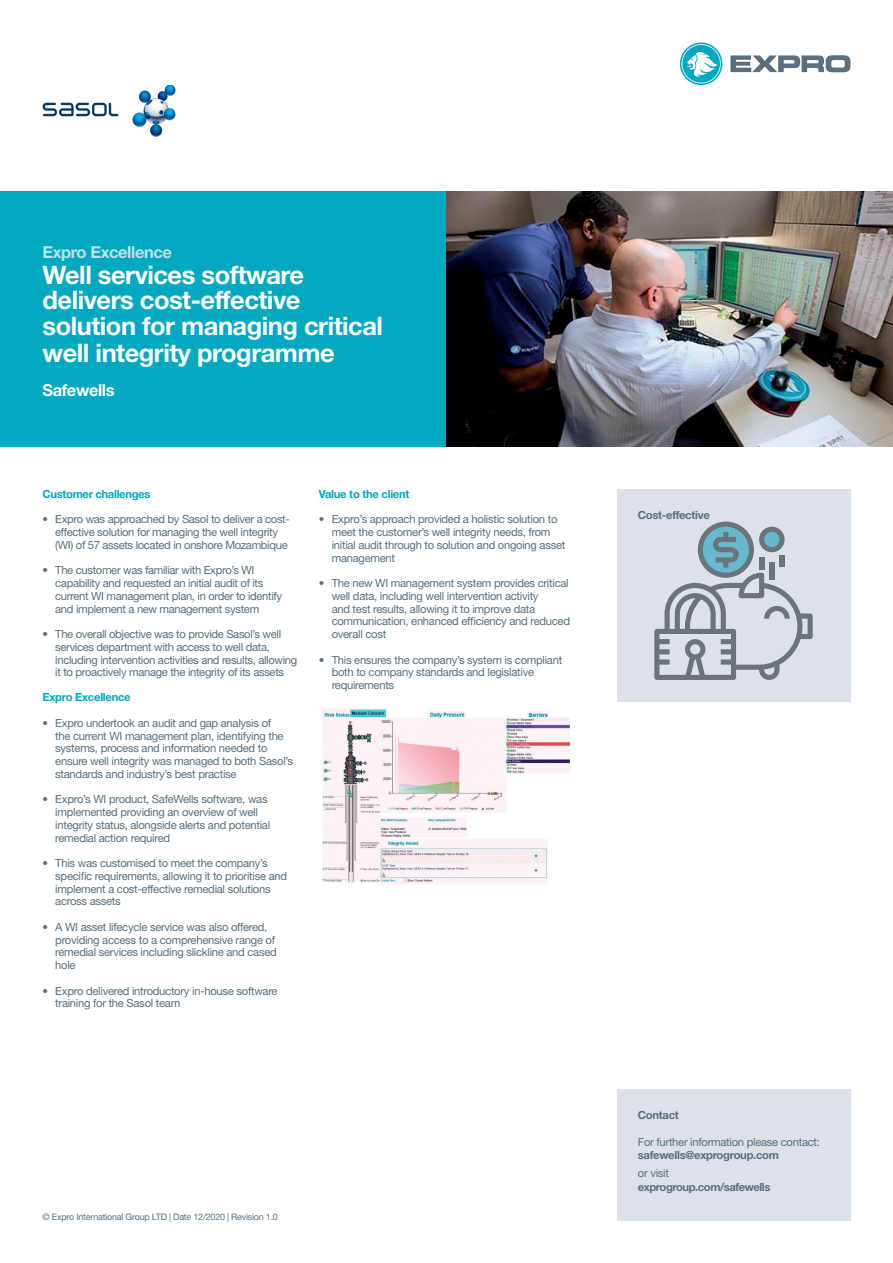
<style>
.page{position:relative;width:893px;height:1263px;background:#fff}
.page>*{position:absolute;margin:0;border:0;box-sizing:border-box;transform-origin:0 0}
.t1{font:700 25.5px/26px "Helvetica Neue";letter-spacing:-.02em;color:#fff}
.t2{font:700 16.5px "Helvetica Neue";letter-spacing:-.025em;color:#bae3eb}
.t3{font:700 16.5px "Helvetica Neue";letter-spacing:-.025em;color:#fff}
.t4{font:11.25px/12.8px "Helvetica Neue";letter-spacing:-.025em;color:#596e7e}
.t5{font:700 11.25px "Helvetica Neue";letter-spacing:-.025em;color:#596e7e}
.t6{font:700 11.25px "Helvetica Neue";letter-spacing:-.025em;color:#00a9bf}
.t7{font:9px "Helvetica Neue";letter-spacing:-.025em;color:#596e7e}
</style>
<div class="page">
<svg style="left:730px;top:55px;width:120px;height:17px"></svg>
<svg style="left:680px;top:43px;width:42px;height:42px"></svg>
<div style="left:0;top:191px;width:446px;height:255px;background:#00a9bf"></div>
<div style="left:617px;top:1089px;width:233px;height:131px;background:#dce2e7"></div>
<img style="left:446px;top:191px;width:447px;height:255px">
<img style="left:322px;top:708px;width:249px;height:176px">
<div style="left:617px;top:489px;width:233px;height:212px;background:#dce2e7"></div>
<svg style="left:654px;top:522px;width:159px;height:158px"></svg>
<div style="left:759px;top:557px;width:5px;height:12px;background:#6a757b"></div>
<div style="left:769px;top:562px;width:5px;height:18px;background:#6a757b"></div>
<div style="left:779px;top:555px;width:6px;height:11px;background:#6a757b"></div>
<img style="left:42px;top:85px;width:134px;height:51px">
<p class="t2" style="left:43px;top:242px;width:131px">Expro Excellence</p>
<p class="t1" style="left:43px;top:261px;width:342px">Well services software delivers cost-effective solution for managing critical well integrity programme</p>
<p class="t3" style="left:43px;top:380px;width:74px">Safewells</p>
<p class="t6" style="left:43px;top:487px;width:109px">Customer challenges</p>
<p class="t4" style="left:55px;top:513px;width:236px;text-indent:-13px">• Expro was approached by Sasol to deliver a cost&shy;effective solution for managing the well integrity (WI) of 57 assets located in onshore Mozambique</p>
<p class="t4" style="left:55px;top:564px;width:228px;text-indent:-13px">• The customer was familiar with Expro’s WI capability and requested an initial audit of its current WI management plan, in order to identify and implement a new management system</p>
<p class="t4" style="left:55px;top:627px;width:244px;text-indent:-13px">• The overall objective was to provide Sasol’s well services department with access to well data, including intervention activities and results, allowing it to proactively manage the integrity of its assets</p>
<p class="t6" style="left:43px;top:690px;width:90px">Expro Excellence</p>
<p class="t4" style="left:55px;top:716px;width:239px;text-indent:-13px">• Expro undertook an audit and gap analysis of<br>the current WI management plan, identifying the systems, process and information needed to ensure well integrity was managed to both Sasol’s standards and industry’s best practise</p>
<p class="t4" style="left:55px;top:793px;width:216px;text-indent:-13px">• Expro’s WI product, SafeWells software, was implemented providing an overview of well integrity status, alongside alerts and potential remedial action required</p>
<p class="t4" style="left:55px;top:857px;width:233px;text-indent:-13px">• This was customised to meet the company’s specific requirements, allowing it to prioritise and implement a cost-effective remedial solutions across assets</p>
<p class="t4" style="left:55px;top:920px;width:223px;text-indent:-13px">• A WI asset lifecycle service was also offered, providing access to a comprehensive range of remedial services including slickline and cased hole</p>
<p class="t4" style="left:55px;top:984px;width:224px;text-indent:-13px">• Expro delivered introductory in-house software training for the Sasol team</p>
<p class="t6" style="left:319px;top:487px;width:92px">Value to the client</p>
<p class="t4" style="left:332px;top:513px;width:235px;text-indent:-13px">• Expro’s approach provided a holistic solution to meet the customer’s well integrity needs, from initial audit through to solution and ongoing asset management</p>
<p class="t4" style="left:332px;top:577px;width:240px;text-indent:-13px">• The new WI management system provides critical well data, including well intervention activity<br>and test results, allowing it to improve data communication, enhanced efficiency and reduced overall cost</p>
<p class="t4" style="left:332px;top:653px;width:232px;text-indent:-13px">• This ensures the company’s system is compliant both to company standards and legislative requirements</p>
<p class="t7" style="left:43px;top:1212px;width:237px">© Expro International Group LTD | Date 12/2020 | Revision 1.0</p>
<p class="t5" style="left:638px;top:508px;width:73px">Cost-effective</p>
<p class="t5" style="left:638px;top:1108px;width:43px">Contact</p>
<p class="t4" style="left:638px;top:1135px;width:184px">For further information please contact:</p>
<p class="t5" style="left:638px;top:1148px;width:143px">safewells@exprogroup.com</p>
<p class="t4" style="left:638px;top:1166px;width:33px">or visit</p>
<p class="t5" style="left:638px;top:1180px;width:134px">exprogroup.com/safewells</p>
</div>
